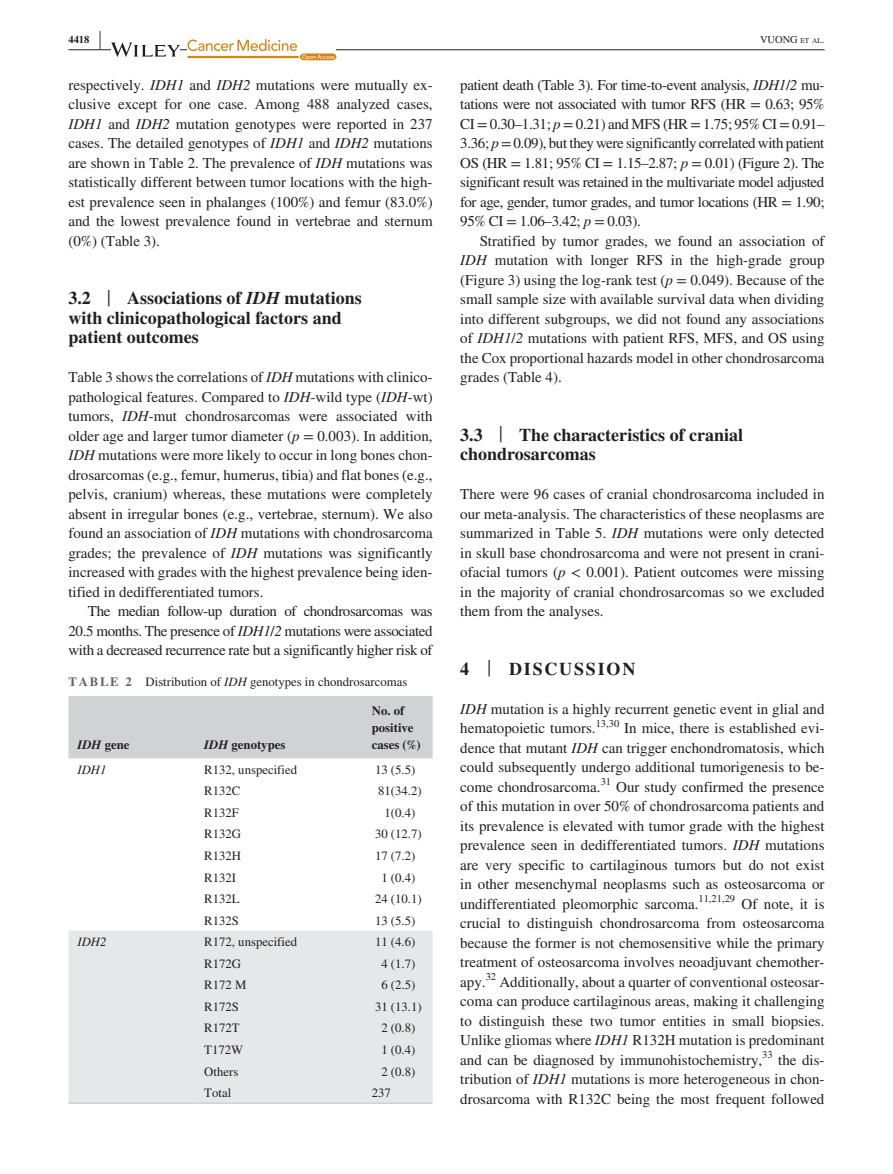
<style>
.page{position:relative;width:893px;height:1174px;background:#fff}
.page>*{position:absolute;margin:0;border:0;box-sizing:border-box;transform-origin:0 0}
.t1{font:700 25.95px "STIX";color:#231f20;scale:.36 1}
.t2{font:700 18px/19.5px "STIX";color:#231f20}
.t3{font:700 18px "STIX";letter-spacing:.1em;color:#231f20}
.t4{font:15px/19.5px "STIX";color:#231f20;text-align:justify}
.t5{font:12.75px "STIX";color:#231f20}
.t6{font:700 12.75px/17.2px "STIX";color:#231f20}
.t7{font:italic 12.75px "STIX";color:#231f20}
.t8{font:10.5px "STIX";color:#231f20}
.t9{font:10.5px "STIX";color:#231f20}
.t10{font:700 10.5px "STIX";color:#231f20}
.s1{font-size:7.35px}
.s2{font-style:italic}
.s3{font-weight:400;font-size:23.7px}
.s4{font-weight:700;color:#636366}
</style>
<div class="page">
<hr style="left:68px;top:49px;width:756px;height:1px;background:#231f20">
<svg style="left:111px;top:43px;width:69px;height:14px"></svg>
<svg style="left:187px;top:39px;width:149px;height:21px"></svg>
<div style="left:68px;top:696px;width:365px;height:62px;background:#d1d2d4"></div>
<div style="left:68px;top:931px;width:365px;height:171px;background:#e6e7e9"></div>
<hr style="left:68px;top:1102px;width:127px;height:2px;background:#d1d2d4">
<hr style="left:195px;top:1102px;width:168px;height:2px;background:#d1d2d4">
<hr style="left:363px;top:1102px;width:70px;height:2px;background:#d1d2d4">
<p class="t10" style="left:68px;top:33px;width:22px">4418</p>
<h1 class="t1" style="left:99px;top:25px;width:7px">|</h1>
<p class="t9" style="left:760px;top:32px;width:66px">VUONG <span class="s1">et al</span>.</p>
<p class="t4" style="left:68px;top:76px;width:366px">respectively. <span class="s2">IDH1</span> and <span class="s2">IDH2</span> mutations were mutually ex&shy;clusive except for one case. Among 488 analyzed cases, <span class="s2">IDH1</span> and <span class="s2">IDH2</span> mutation genotypes were reported in 237 cases. The detailed genotypes of <span class="s2">IDH1</span> and <span class="s2">IDH2</span> mutations are shown in Table 2. The prevalence of <span class="s2">IDH</span> mutations was statistically different between tumor locations with the high&shy;est prevalence seen in phalanges (100%) and femur (83.0%) and the lowest prevalence found in vertebrae and sternum (0%) (Table 3).</p>
<p class="t4" style="left:460px;top:76px;width:366px">patient death (Table 3). For time-to-event analysis, <span class="s2">IDH1</span>/<span class="s2">2</span> mu&shy;tations were not associated with tumor RFS (HR = 0.63; 95% CI = 0.30–1.31; <span class="s2">p</span> = 0.21) and MFS (HR = 1.75; 95% CI = 0.91– 3.36; <span class="s2">p</span> = 0.09), but they were significantly correlated with patient OS (HR = 1.81; 95% CI = 1.15–2.87; <span class="s2">p</span> = 0.01) (Figure 2). The significant result was retained in the multivariate model adjusted for age, gender, tumor grades, and tumor locations (HR = 1.90; 95% CI = 1.06–3.42; <span class="s2">p</span> = 0.03).</p>
<p class="t4" style="left:460px;top:232px;width:366px;text-indent:20px">Stratified by tumor grades, we found an association of <span class="s2">IDH</span> mutation with longer RFS in the high-grade group (Figure 3) using the log-rank test (<span class="s2">p</span> = 0.049). Because of the small sample size with available survival data when dividing into different subgroups, we did not found any associations of <span class="s2">IDH1</span>/<span class="s2">2</span> mutations with patient RFS, MFS, and OS using the Cox proportional hazards model in other chondrosarcoma grades (Table 4).</p>
<p class="t2" style="left:68px;top:288px;width:295px">3.2 <span class="s3">|</span> Associations of <span class="s2">IDH</span> mutations with clinicopathological factors and patient outcomes</p>
<p class="t4" style="left:68px;top:368px;width:366px">Table 3 shows the correlations of <span class="s2">IDH</span> mutations with clinico&shy;pathological features. Compared to <span class="s2">IDH</span>-wild type (<span class="s2">IDH</span>-wt) tumors, <span class="s2">IDH</span>-mut chondrosarcomas were associated with older age and larger tumor diameter (<span class="s2">p</span> = 0.003). In addition, <span class="s2">IDH</span> mutations were more likely to occur in long bones chon&shy;drosarcomas (e.g., femur, humerus, tibia) and flat bones (e.g., pelvis, cranium) whereas, these mutations were completely absent in irregular bones (e.g., vertebrae, sternum). We also found an association of <span class="s2">IDH</span> mutations with chondrosarcoma grades; the prevalence of <span class="s2">IDH</span> mutations was significantly increased with grades with the highest prevalence being iden&shy;tified in dedifferentiated tumors.</p>
<p class="t4" style="left:68px;top:602px;width:366px;text-indent:20px">The median follow-up duration of chondrosarcomas was 20.5 months. The presence of <span class="s2">IDH1</span>/<span class="s2">2</span> mutations were associated with a decreased recurrence rate but a significantly higher risk of</p>
<p class="t2" style="left:460px;top:425px;width:284px">3.3 <span class="s3">|</span> The characteristics of cranial chondrosarcomas</p>
<p class="t4" style="left:460px;top:485px;width:366px">There were 96 cases of cranial chondrosarcoma included in our meta-analysis. The characteristics of these neoplasms are summarized in Table 5. <span class="s2">IDH</span> mutations were only detected in skull base chondrosarcoma and were not present in crani&shy;ofacial tumors (<span class="s2">p</span> &lt; 0.001). Patient outcomes were missing in the majority of cranial chondrosarcomas so we excluded them from the analyses.</p>
<p class="t3" style="left:460px;top:658px;width:176px">4 <span class="s3">|</span> DISCUSSION</p>
<p class="t4" style="left:460px;top:700px;width:366px"><span class="s2">IDH</span> mutation is a highly recurrent genetic event in glial and hematopoietic tumors.</p>
<p class="t5" style="left:68px;top:673px;width:340px"><span class="s4">TABLE 2</span> Distribution of <span class="s2">IDH</span> genotypes in chondrosarcomas</p>
<p class="t6" style="left:372px;top:701px;width:50px">No. of positive cases (%)</p>
<p class="t8" style="left:596px;top:716px;width:25px">13,30</p>
<p class="t4" style="left:460px;top:719px;width:366px;text-indent:164px">In mice, there is established evi&shy;dence that mutant <span class="s2">IDH</span> can trigger enchondromatosis, which could subsequently undergo additional tumorigenesis to be&shy;come chondrosarcoma.</p>
<p class="t6" style="left:77px;top:736px;width:54px"><span class="s2">IDH</span> gene</p>
<p class="t6" style="left:204px;top:736px;width:83px"><span class="s2">IDH</span> genotypes</p>
<p class="t7" style="left:77px;top:760px;width:31px">IDH1</p>
<p class="t5" style="left:204px;top:760px;width:94px">R132, unspecified</p>
<p class="t5" style="left:375px;top:760px;width:42px">13 (5.5)</p>
<p class="t5" style="left:204px;top:782px;width:38px">R132C</p>
<p class="t5" style="left:378px;top:782px;width:45px">81(34.2)</p>
<p class="t5" style="left:204px;top:803px;width:36px">R132F</p>
<p class="t5" style="left:385px;top:803px;width:32px">1(0.4)</p>
<p class="t5" style="left:204px;top:825px;width:38px">R132G</p>
<p class="t5" style="left:375px;top:825px;width:48px">30 (12.7)</p>
<p class="t5" style="left:204px;top:847px;width:38px">R132H</p>
<p class="t5" style="left:375px;top:847px;width:42px">17 (7.2)</p>
<p class="t5" style="left:204px;top:868px;width:33px">R132I</p>
<p class="t5" style="left:381px;top:868px;width:35px">1 (0.4)</p>
<p class="t5" style="left:204px;top:890px;width:37px">R132L</p>
<p class="t5" style="left:375px;top:890px;width:48px">24 (10.1)</p>
<p class="t5" style="left:204px;top:911px;width:36px">R132S</p>
<p class="t5" style="left:375px;top:911px;width:42px">13 (5.5)</p>
<p class="t7" style="left:77px;top:933px;width:31px">IDH2</p>
<p class="t5" style="left:204px;top:933px;width:94px">R172, unspecified</p>
<p class="t5" style="left:375px;top:933px;width:42px">11 (4.6)</p>
<p class="t5" style="left:204px;top:954px;width:38px">R172G</p>
<p class="t5" style="left:381px;top:954px;width:35px">4 (1.7)</p>
<p class="t5" style="left:204px;top:976px;width:44px">R172 M</p>
<p class="t5" style="left:381px;top:976px;width:35px">6 (2.5)</p>
<p class="t5" style="left:204px;top:997px;width:36px">R172S</p>
<p class="t5" style="left:375px;top:997px;width:48px">31 (13.1)</p>
<p class="t5" style="left:204px;top:1019px;width:37px">R172T</p>
<p class="t5" style="left:381px;top:1019px;width:35px">2 (0.8)</p>
<p class="t5" style="left:204px;top:1041px;width:40px">T172W</p>
<p class="t5" style="left:381px;top:1041px;width:35px">1 (0.4)</p>
<p class="t5" style="left:204px;top:1062px;width:35px">Others</p>
<p class="t5" style="left:381px;top:1062px;width:35px">2 (0.8)</p>
<p class="t5" style="left:204px;top:1084px;width:28px">Total</p>
<p class="t5" style="left:372px;top:1084px;width:21px">237</p>
<p class="t8" style="left:601px;top:774px;width:12px">31</p>
<p class="t4" style="left:460px;top:778px;width:366px;text-indent:156px">Our study confirmed the presence of this mutation in over 50% of chondrosarcoma patients and its prevalence is elevated with tumor grade with the highest prevalence seen in dedifferentiated tumors. <span class="s2">IDH</span> mutations are very specific to cartilaginous tumors but do not exist in other mesenchymal neoplasms such as osteosarcoma or undifferentiated pleomorphic sarcoma.</p>
<p class="t8" style="left:698px;top:891px;width:38px">11,21,29</p>
<p class="t4" style="left:460px;top:895px;width:366px;text-indent:281px">Of note, it is crucial to distinguish chondrosarcoma from osteosarcoma because the former is not chemosensitive while the primary treatment of osteosarcoma involves neoadjuvant chemother&shy;apy.</p>
<p class="t8" style="left:486px;top:969px;width:12px">32</p>
<p class="t4" style="left:460px;top:973px;width:366px;text-indent:39px">Additionally, about a quarter of conventional osteosar&shy;coma can produce cartilaginous areas, making it challenging to distinguish these two tumor entities in small biopsies.<br>Unlike gliomas where <span class="s2">IDH1</span> R132H mutation is predominant and can be diagnosed by immunohistochemistry,</p>
<p class="t8" style="left:762px;top:1047px;width:12px">33</p>
<p class="t4" style="left:460px;top:1051px;width:366px;text-indent:318px">the dis&shy;tribution of <span class="s2">IDH1</span> mutations is more heterogeneous in chon&shy;drosarcoma with R132C being the most frequent followed</p>
</div>
